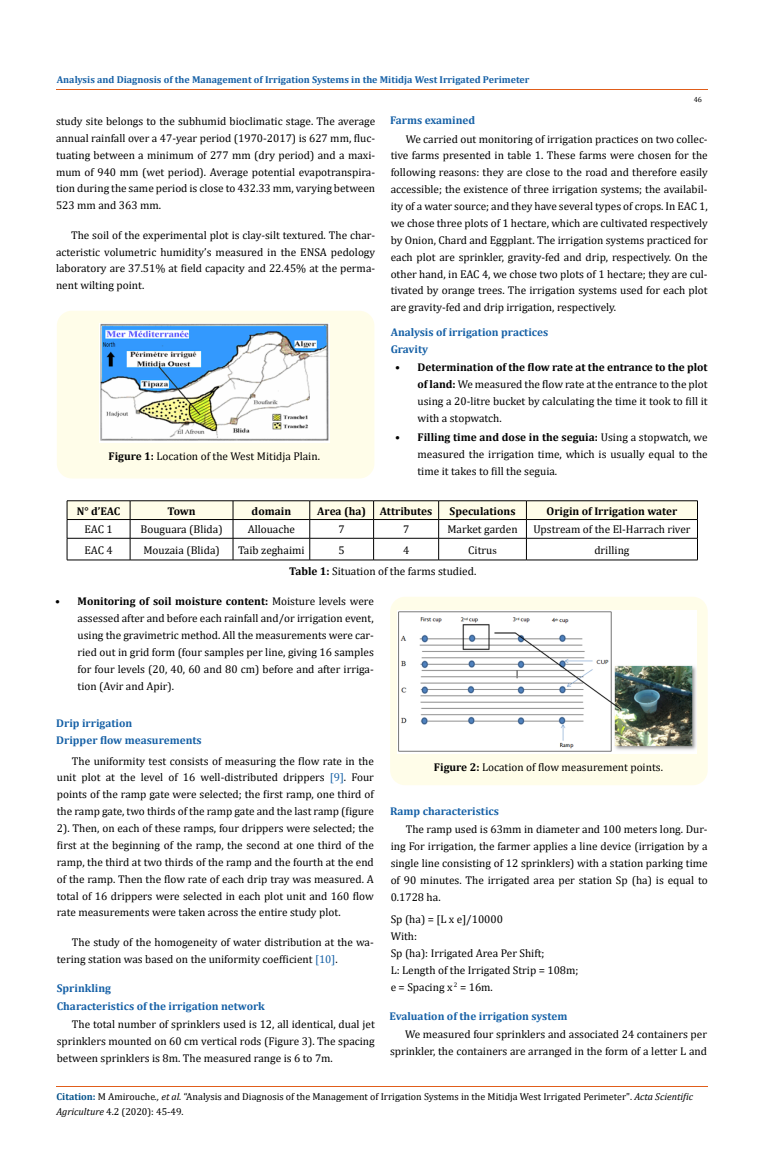
<style>
.page{position:relative;width:764px;height:1170px;background:#fff}
.page>*{position:absolute;margin:0;border:0;box-sizing:border-box;transform-origin:0 0}
.t1{font:11.25px/16.9px "Cambria";color:#000;text-align:justify}
.t2{font:700 11.25px/17.5px "Cambria";color:#1560a6}
.t3{font:700 11.25px "Cambria";color:#000}
.t4{font:10px/15px "Cambria";color:#000}
.t5{font:700 10px "Cambria";color:#1560a6}
.t6{font:7.5px "Cambria";color:#000}
.s1{font-weight:700}
.s2{font-family:"Times New Roman"}
.s3{color:#1560a6}
.s4{font-weight:700;color:#035089}
.s5{font-style:italic}
</style>
<div class="page">
<div style="left:57px;top:311px;width:317px;height:167px;background:#fffde9;border-radius:15px"></div>
<img style="left:100px;top:324px;width:230px;height:118px">
<svg style="left:67px;top:501px;width:631px;height:59px"></svg>
<hr style="left:67px;top:560px;width:63px;height:1px;background:#000">
<hr style="left:130px;top:560px;width:103px;height:1px;background:#000">
<hr style="left:233px;top:560px;width:77px;height:1px;background:#000">
<hr style="left:310px;top:560px;width:63px;height:1px;background:#000">
<hr style="left:373px;top:560px;width:66px;height:1px;background:#000">
<hr style="left:439px;top:560px;width:87px;height:1px;background:#000">
<hr style="left:526px;top:560px;width:171px;height:1px;background:#000">
<div style="left:390px;top:597px;width:318px;height:188px;background:#fffde9;border-radius:15px"></div>
<img style="left:398px;top:611px;width:298px;height:143px">
<hr style="left:56px;top:90px;width:652px;height:1px;background:#e05d1a">
<hr style="left:56px;top:1086px;width:652px;height:1px;background:#e05d1a">
<p class="t5" style="left:57px;top:72px;width:474px">Analysis and Diagnosis of the Management of Irrigation Systems in the Mitidja West Irrigated Perimeter</p>
<p class="t6" style="left:693px;top:95px;width:10px">46</p>
<p class="t1" style="left:56px;top:113px;width:321px">study site belongs to the subhumid bioclimatic stage. The average annual rainfall over a 47-year period (1970-2017) is 627 mm, fluc&shy;tuating between a minimum of 277 mm (dry period) and a maxi&shy;mum of 940 mm (wet period). Average potential evapotranspira&shy;tion during the same period is close to 432.33 mm, varying between 523 mm and 363 mm.</p>
<p class="t1" style="left:56px;top:226px;width:321px;text-indent:15px">The soil of the experimental plot is clay-silt textured. The char&shy;acteristic volumetric humidity’s measured in the ENSA pedology laboratory are 37.51% at field capacity and 22.45% at the perma&shy;nent wilting point.</p>
<p class="t1" style="left:108px;top:448px;width:213px"><span class="s1">Figure 1:</span> Location of the West Mitidja Plain.</p>
<p class="t2" style="left:390px;top:111px;width:87px">Farms examined</p>
<p class="t1" style="left:391px;top:130px;width:318px;text-indent:15px">We carried out monitoring of irrigation practices on two collec&shy;tive farms presented in table 1. These farms were chosen for the following reasons: they are close to the road and therefore easily accessible; the existence of three irrigation systems; the availabil&shy;ity of a water source; and they have several types of crops. In EAC 1, we chose three plots of 1 hectare, which are cultivated respectively by Onion, Chard and Eggplant. The irrigation systems practiced for each plot are sprinkler, gravity-fed and drip, respectively. On the other hand, in EAC 4, we chose two plots of 1 hectare; they are cul&shy;tivated by orange trees. The irrigation systems used for each plot are gravity-fed and drip irrigation, respectively.</p>
<p class="t2" style="left:391px;top:323px;width:159px">Analysis of irrigation practices<br>Gravity</p>
<p class="t1" style="left:417px;top:359px;width:292px;text-indent:-22px"><span class="s1">• Determination of the flow rate at the entrance to the plot of land:</span> We measured the flow rate at the entrance to the plot using a 20-litre bucket by calculating the time it took to fill it with a stopwatch.</p>
<p class="t1" style="left:417px;top:429px;width:292px;text-indent:-22px"><span class="s1">• Filling time and dose in the seguia:</span> Using a stopwatch, we measured the irrigation time, which is usually equal to the time it takes to fill the seguia.</p>
<p class="t3" style="left:77px;top:503px;width:45px">N° d’EAC</p>
<p class="t3" style="left:167px;top:503px;width:30px">Town</p>
<p class="t3" style="left:252px;top:503px;width:41px">domain</p>
<p class="t3" style="left:317px;top:503px;width:117px">Area (ha) Attributes</p>
<p class="t3" style="left:449px;top:503px;width:67px">Speculations</p>
<p class="t3" style="left:546px;top:503px;width:132px">Origin of Irrigation water</p>
<p class="t1" style="left:84px;top:521px;width:30px">EAC 1</p>
<p class="t1" style="left:140px;top:521px;width:84px">Bouguara (Blida)</p>
<p class="t1" style="left:248px;top:521px;width:49px">Allouache</p>
<p class="t1" style="left:338px;top:521px;width:8px">7</p>
<p class="t1" style="left:403px;top:521px;width:8px">7</p>
<p class="t1" style="left:447px;top:521px;width:72px">Market garden</p>
<p class="t1" style="left:533px;top:521px;width:159px">Upstream of the El-Harrach river</p>
<p class="t1" style="left:84px;top:541px;width:30px">EAC 4</p>
<p class="t1" style="left:143px;top:541px;width:78px">Mouzaia (Blida)</p>
<p class="t1" style="left:238px;top:541px;width:68px">Taib zeghaimi</p>
<p class="t1" style="left:338px;top:541px;width:8px">5</p>
<p class="t1" style="left:403px;top:541px;width:8px">4</p>
<p class="t1" style="left:468px;top:541px;width:30px">Citru<span class="s2">s</span></p>
<p class="t1" style="left:594px;top:541px;width:37px">drilling</p>
<p class="t1" style="left:289px;top:563px;width:189px"><span class="s1">Table 1:</span> Situation of the farms studied.</p>
<p class="t1" style="left:78px;top:593px;width:298px;text-indent:-22px"><span class="s1">• Monitoring of soil moisture content:</span> Moisture levels were assessed after and before each rainfall and/or irrigation event, using the gravimetric method. All the measurements were car&shy;ried out in grid form (four samples per line, giving 16 samples for four levels (20, 40, 60 and 80 cm) before and after irriga&shy;tion (Avir and Apir).</p>
<p class="t2" style="left:56px;top:714px;width:147px">Drip irrigation<br>Dripper flow measurements</p>
<p class="t1" style="left:57px;top:752px;width:318px;text-indent:15px">The uniformity test consists of measuring the flow rate in the unit plot at the level of 16 well-distributed drippers <span class="s3">[9]</span>. Four points of the ramp gate were selected; the first ramp, one third of the ramp gate, two thirds of the ramp gate and the last ramp (figure 2). Then, on each of these ramps, four drippers were selected; the first at the beginning of the ramp, the second at one third of the ramp, the third at two thirds of the ramp and the fourth at the end of the ramp. Then the flow rate of each drip tray was measured. A total of 16 drippers were selected in each plot unit and 160 flow rate measurements were taken across the entire study plot.</p>
<p class="t1" style="left:57px;top:934px;width:318px;text-indent:15px">The study of the homogeneity of water distribution at the wa&shy;tering station was based on the uniformity coefficient <span class="s3">[10]</span>.</p>
<p class="t1" style="left:434px;top:758px;width:230px"><span class="s1">Figure 2:</span> Location of flow measurement points.</p>
<p class="t2" style="left:390px;top:802px;width:110px">Ramp characteristics</p>
<p class="t1" style="left:391px;top:821px;width:318px;text-indent:15px">The ramp used is 63mm in diameter and 100 meters long. Dur&shy;ing For irrigation, the farmer applies a line device (irrigation by a single line consisting of 12 sprinklers) with a station parking time of 90 minutes. The irrigated area per station Sp (ha) is equal to 0.1728 ha.</p>
<p class="t1" style="left:391px;top:911px;width:189px;text-align:left">Sp (ha) = [L x e]/10000<br>With:<br>Sp (ha): Irrigated Area Per Shift;<br>L: Length of the Irrigated Strip = 108m; e = Spacing x <sup>2</sup> = 16m.</p>
<p class="t2" style="left:389px;top:1007px;width:179px">Evaluation of the irrigation system</p>
<p class="t1" style="left:390px;top:1026px;width:318px;text-align:right">We measured four sprinklers and associated 24 containers per sprinkler, the containers are arranged in the form of a letter L and</p>
<p class="t2" style="left:57px;top:980px;width:210px">Sprinkling<br>Characteristics of the irrigation network</p>
<p class="t1" style="left:57px;top:1016px;width:319px;text-indent:15px">The total number of sprinklers used is 12, all identical, dual jet sprinklers mounted on 60 cm vertical rods (Figure 3). The spacing between sprinklers is 8m. The measured range is 6 to 7m.</p>
<p class="t4" style="left:56px;top:1089px;width:638px"><span class="s4">Citation:</span> M Amirouche<span class="s5">., et al.</span> “Analysis and Diagnosis of the Management of Irrigation Systems in the Mitidja West Irrigated Perimeter". <span class="s5">Acta Scientific<br>Agriculture</span> 4.2 (2020): 45-49.</p>
</div>
